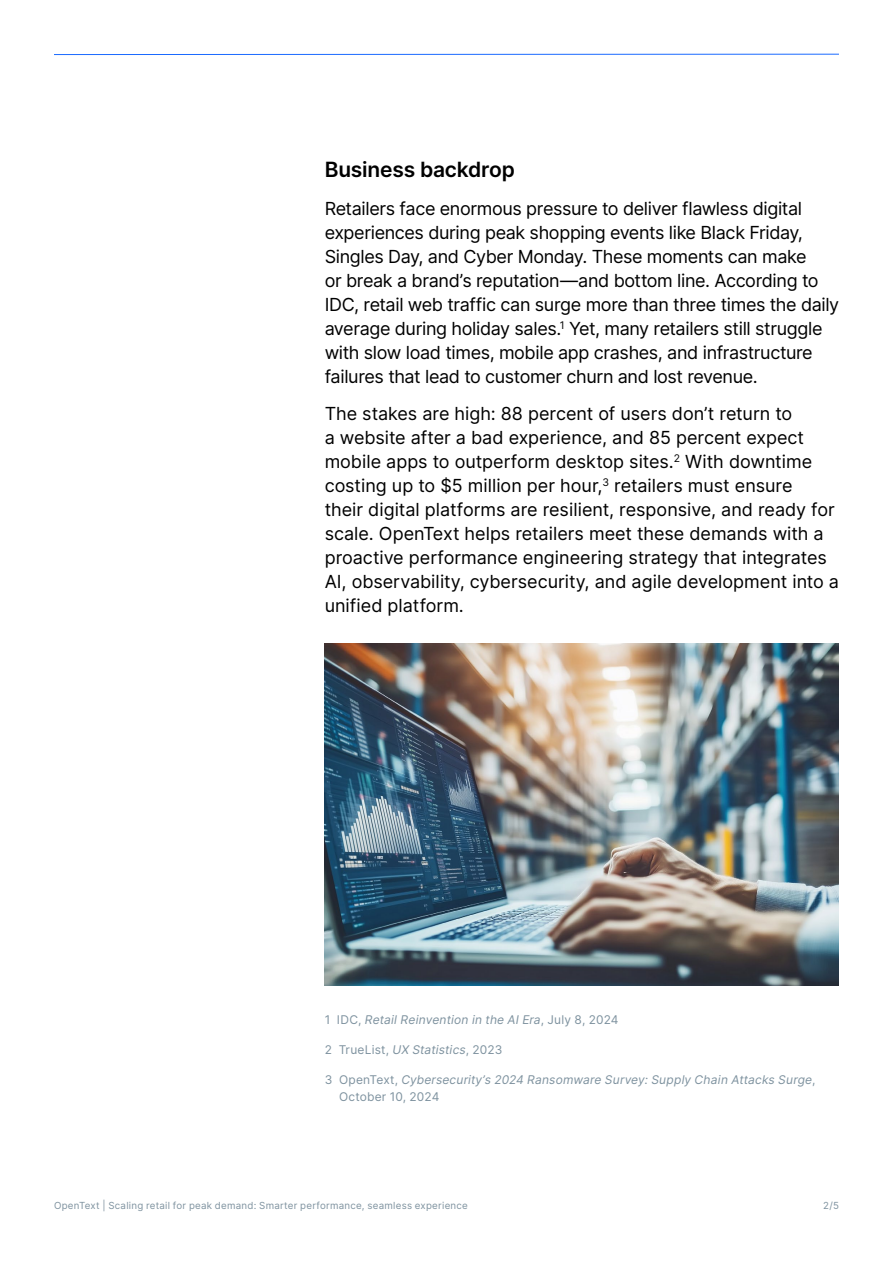
<style>
.page{position:relative;width:893px;height:1263px;background:#fff}
.page>*{position:absolute;margin:0;border:0;box-sizing:border-box;transform-origin:0 0}
.H2_Heading{font:600 21px "Inter";letter-spacing:-.01em;color:#000}
.Intro{font:18px/24px "Inter";letter-spacing:-.015em;color:#000}
.t1{font:italic 12px/16.5px "Inter";letter-spacing:.015em;color:#7e929f}
.t2{font:12px "Inter";letter-spacing:.015em;color:#7e929f}
.t3{font:9.75px "Inter";letter-spacing:.025em;color:#7e929f}
.s1{font-style:normal}
.s2{font-style:italic}
</style>
<div class="page">
<hr style="left:54px;top:54px;width:785px;height:1px;background:#1a6aff">
<img style="left:325px;top:643px;width:514px;height:342px">
<h2 class="H2_Heading" style="left:325px;top:154px;width:192px">Business backdrop</h2>
<p class="Intro" style="left:325px;top:196px;width:516px">Retailers face enormous pressure to deliver flawless digital experiences during peak shopping events like Black Friday, Singles Day, and Cyber Monday. These moments can make<br>or break a brand’s reputation—and bottom line. According to IDC, retail web traffic can surge more than three times the daily average during holiday sales.<sup>1</sup> Yet, many retailers still struggle with slow load times, mobile app crashes, and infrastructure failures that lead to customer churn and lost revenue.</p>
<p class="Intro" style="left:325px;top:401px;width:516px">The stakes are high: 88 percent of users don’t return to<br>a website after a bad experience, and 85 percent expect mobile apps to outperform desktop sites.<sup>2</sup> With downtime costing up to $5 million per hour,<sup>3</sup> retailers must ensure<br>their digital platforms are resilient, responsive, and ready for scale. OpenText helps retailers meet these demands with a proactive performance engineering strategy that integrates AI, observability, cybersecurity, and agile development into a unified platform.</p>
<p class="t1" style="left:325px;top:1011px;width:295px"><span class="s1">1 IDC,</span> Retail Reinvention in the AI Era<span class="s1">, July 8, 2024</span></p>
<p class="t2" style="left:325px;top:1041px;width:179px">2 TrueList, <span class="s2">UX Statistics</span>, 2023</p>
<p class="t1" style="left:339px;top:1071px;width:478px;text-indent:-14px"><span class="s1">3 OpenText,</span> Cybersecurity’s 2024 Ransomware Survey: Supply Chain Attacks Surge<span class="s1">,<br>October 10, 2024</span></p>
<p class="t3" style="left:54px;top:1198px;width:415px">OpenText | Scaling retail for peak demand: Smarter performance, seamless experience</p>
<p class="t3" style="left:823px;top:1198px;width:17px">2/5</p>
</div>
